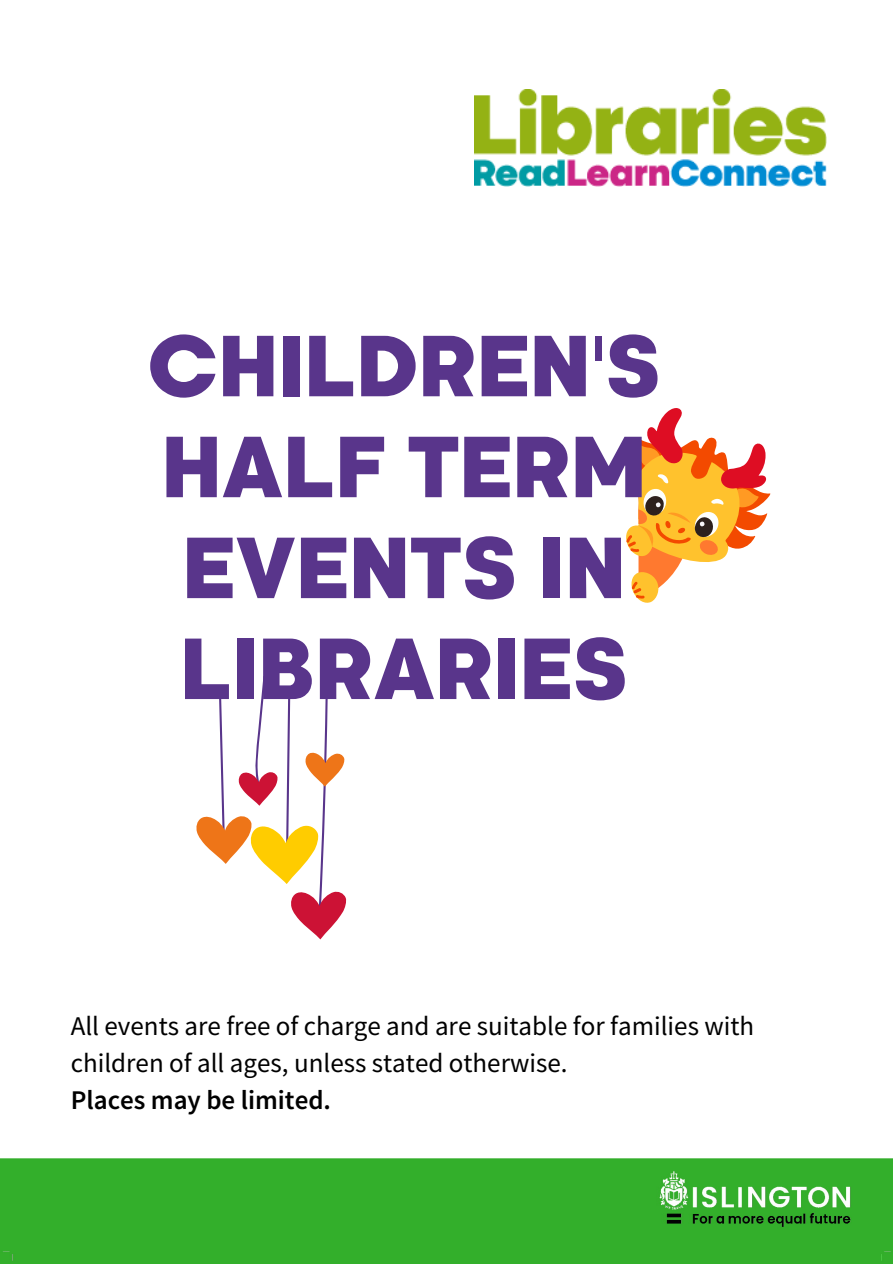
<style>
.page{position:relative;width:893px;height:1264px;background:#fff}
.page>*{position:absolute;margin:0;border:0;box-sizing:border-box;transform-origin:0 0}
.t1{font:800 80.55px/100.8px "Kamerik 105";color:#59358b}
.t2{font:27px/37.2px "Source Sans Pro";color:#000}
.t3{font:600 27px "Source Sans Pro";color:#000}
</style>
<div class="page">
<img style="left:475px;top:89px;width:351px;height:97px">
<div style="left:0;top:1158px;width:892px;height:105px;background:#33af2b"></div>
<svg style="left:626px;top:408px;width:144px;height:195px"></svg>
<svg style="left:196px;top:675px;width:151px;height:264px"></svg>
<p class="t1" style="left:147px;top:320px;width:515px">CHILDREN'S<br>HALF TERM<br>EVENTS IN<br>LIBRARIES</p>
<p class="t2" style="left:71px;top:1006px;width:685px">All events are free of charge and are suitable for families with children of all ages, unless stated otherwise.</p>
<p class="t3" style="left:71px;top:1082px;width:262px">Places may be limited.</p>
</div>
